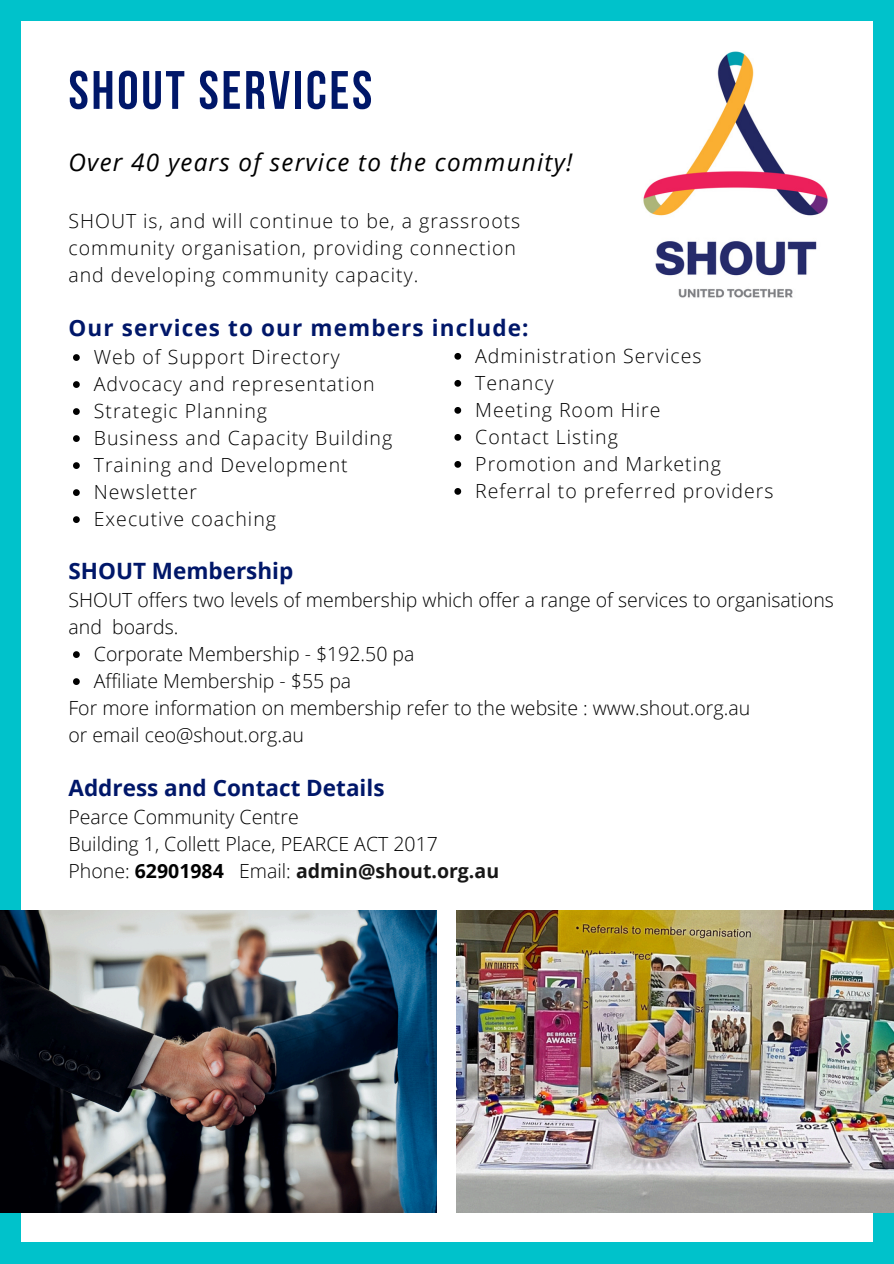
<style>
.page{position:relative;width:894px;height:1264px;background:#fff}
.page>*{position:absolute;margin:0;border:0;box-sizing:border-box;transform-origin:0 0}
.t1{font:700 54px "Bebas Neue";letter-spacing:.05em;color:#001769}
.t2{font:italic 24.3px "Open Sans";letter-spacing:.05em;color:#000}
.t3{font:700 22.5px "Open Sans";color:#001769}
.t4{font:700 22.5px "Open Sans";letter-spacing:.05em;color:#001769}
.t5{font:300 19.5px "Open Sans";letter-spacing:.05em;color:#000}
.t6{font:300 19.5px/27px "Open Sans";color:#000}
.t7{font:700 19.5px "Open Sans";color:#171717}
.s1{font-weight:300;color:#000}
.s2{color:#000}
</style>
<div class="page">
<div style="left:0;top:0;width:893px;height:1263px;background:#00c2cb"></div>
<div style="left:21px;top:22px;width:851px;height:1219px;background:#fff"></div>
<img style="left:0;top:910px;width:436px;height:302px">
<img style="left:456px;top:910px;width:437px;height:302px">
<img style="left:643px;top:51px;width:185px;height:247px">
<svg style="left:73px;top:354px;width:7px;height:7px"></svg>
<svg style="left:73px;top:381px;width:7px;height:7px"></svg>
<svg style="left:73px;top:408px;width:7px;height:7px"></svg>
<svg style="left:73px;top:435px;width:7px;height:7px"></svg>
<svg style="left:73px;top:462px;width:7px;height:7px"></svg>
<svg style="left:73px;top:489px;width:7px;height:7px"></svg>
<svg style="left:73px;top:516px;width:7px;height:7px"></svg>
<svg style="left:73px;top:651px;width:7px;height:7px"></svg>
<svg style="left:73px;top:678px;width:7px;height:7px"></svg>
<svg style="left:454px;top:353px;width:7px;height:7px"></svg>
<svg style="left:454px;top:380px;width:7px;height:7px"></svg>
<svg style="left:454px;top:407px;width:7px;height:7px"></svg>
<svg style="left:454px;top:434px;width:7px;height:7px"></svg>
<svg style="left:454px;top:461px;width:7px;height:7px"></svg>
<svg style="left:454px;top:488px;width:7px;height:7px"></svg>
<p class="t1" style="left:68px;top:68px;width:305px">SHOUT SERVICES</p>
<p class="t2" style="left:68px;top:145px;width:505px">Over 40 years of service to the community!</p>
<p class="t5" style="left:68px;top:207px;width:453px">SHOUT is, and will continue to be, a grassroots</p>
<p class="t5" style="left:68px;top:234px;width:449px">community organisation, providing connection</p>
<h1 class="t5" style="left:68px;top:261px;width:351px">and developing community capacity.</h1>
<h3 class="t4" style="left:68px;top:312px;width:461px">Our services to our members include:</h3>
<p class="t5" style="left:94px;top:343px;width:247px">Web of Support Directory</p>
<p class="t5" style="left:94px;top:370px;width:282px">Advocacy and representation</p>
<p class="t5" style="left:94px;top:397px;width:175px">Strategic Planning</p>
<h2 class="t5" style="left:94px;top:424px;width:300px">Business and Capacity Building</h2>
<p class="t5" style="left:94px;top:451px;width:255px">Training and Development</p>
<p class="t5" style="left:94px;top:478px;width:105px">Newsletter</p>
<p class="t5" style="left:94px;top:505px;width:184px">Executive coaching</p>
<p class="t5" style="left:475px;top:342px;width:228px">Administration Services</p>
<p class="t5" style="left:475px;top:369px;width:80px">Tenancy</p>
<p class="t5" style="left:475px;top:396px;width:186px">Meeting Room Hire</p>
<p class="t5" style="left:475px;top:423px;width:144px">Contact Listing</p>
<p class="t5" style="left:475px;top:450px;width:247px">Promotion and Marketing</p>
<p class="t5" style="left:475px;top:477px;width:299px">Referral to preferred providers</p>
<p class="t3" style="left:68px;top:555px;width:226px">SHOUT Membership</p>
<p class="t6" style="left:68px;top:586px;width:766px">SHOUT offers two levels of membership which offer a range of services to organisations and boards.</p>
<p class="t6" style="left:94px;top:640px;width:322px">Corporate Membership - $192.50 pa</p>
<p class="t6" style="left:94px;top:667px;width:259px">Affiliate Membership - $55 pa</p>
<p class="t6" style="left:68px;top:694px;width:683px">For more information on membership refer to the website : www.shout.org.au</p>
<p class="t6" style="left:68px;top:721px;width:237px">or email ceo@shout.org.au</p>
<p class="t3" style="left:68px;top:771px;width:317px">Address and Contact Details</p>
<p class="t6" style="left:68px;top:802px;width:232px">Pearce Community Centre</p>
<p class="t6" style="left:68px;top:829px;width:371px">Building 1, Collett Place, PEARCE ACT 2017</p>
<p class="t7" style="left:68px;top:856px;width:432px"><span class="s1">Phone:</span> <span class="s2">62901984</span> <span class="s1">Email:</span> admin@shout.org.au</p>
</div>
